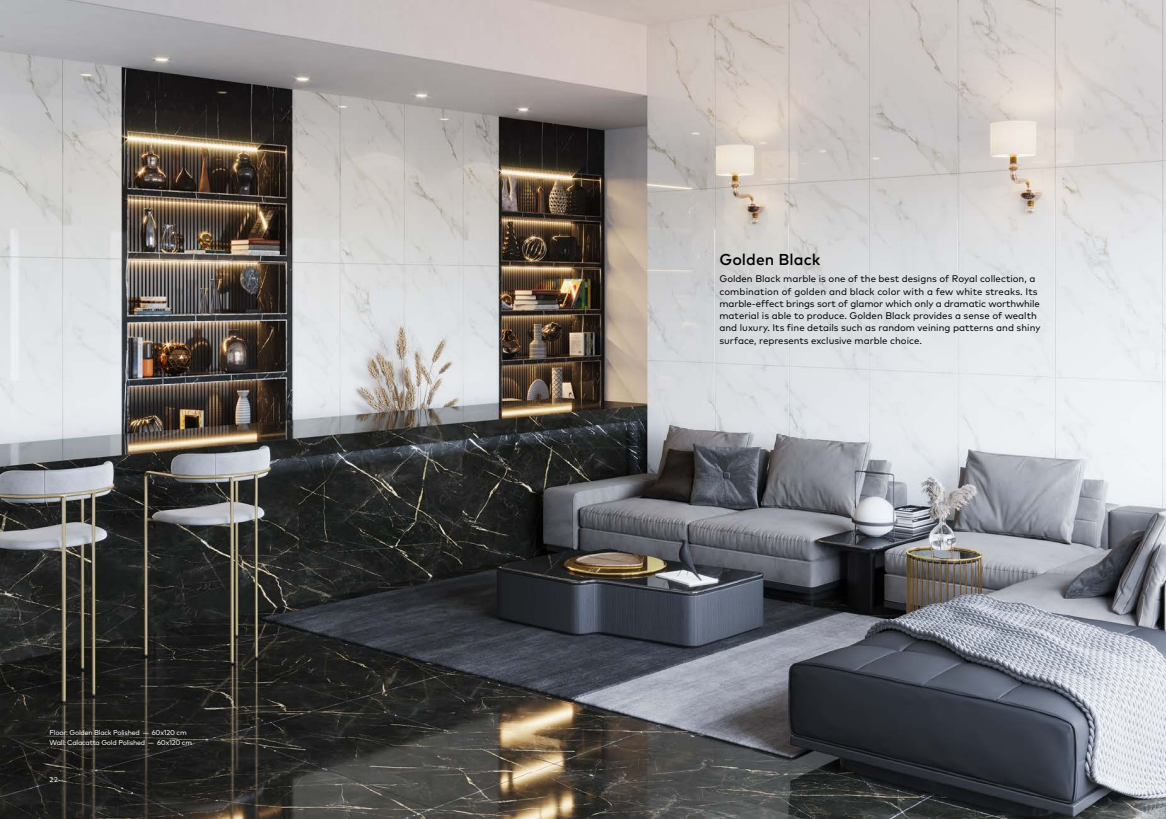
<style>
.page{position:relative;width:1166px;height:819px;background:#fff}
.page>*{position:absolute;margin:0;border:0;box-sizing:border-box;transform-origin:0 0}
.t1{font:500 15.75px "Mark Pro";color:#000}
.t2{font:9.62px/12.2px "Mark Pro";color:#000}
.t3{font:7px/9.6px "Mark Pro";letter-spacing:-.03em;color:#fff}
</style>
<div class="page">
<img style="left:0;top:0;width:1166px;height:819px">
<p class="t3" style="left:50px;top:727px;width:144px">Floor: Golden Black Polished — 60x120 cm<br>Wall: Calacatta Gold Polished — 60x120 cm</p>
<p class="t3" style="left:50px;top:774px;width:10px">22</p>
<h1 class="t1" style="left:719px;top:247px;width:102px">Golden Black</h1>
<p class="t2" style="left:719px;top:272px;width:322px">Golden Black marble is one of the best designs of Royal collection, a combination of golden and black color with a few white streaks. Its marble-effect brings sort of glamor which only a dramatic worthwhile material is able to produce. Golden Black provides a sense of wealth and luxury. Its fine details such as random veining patterns and shiny surface, represents exclusive marble choice.</p>
</div>
